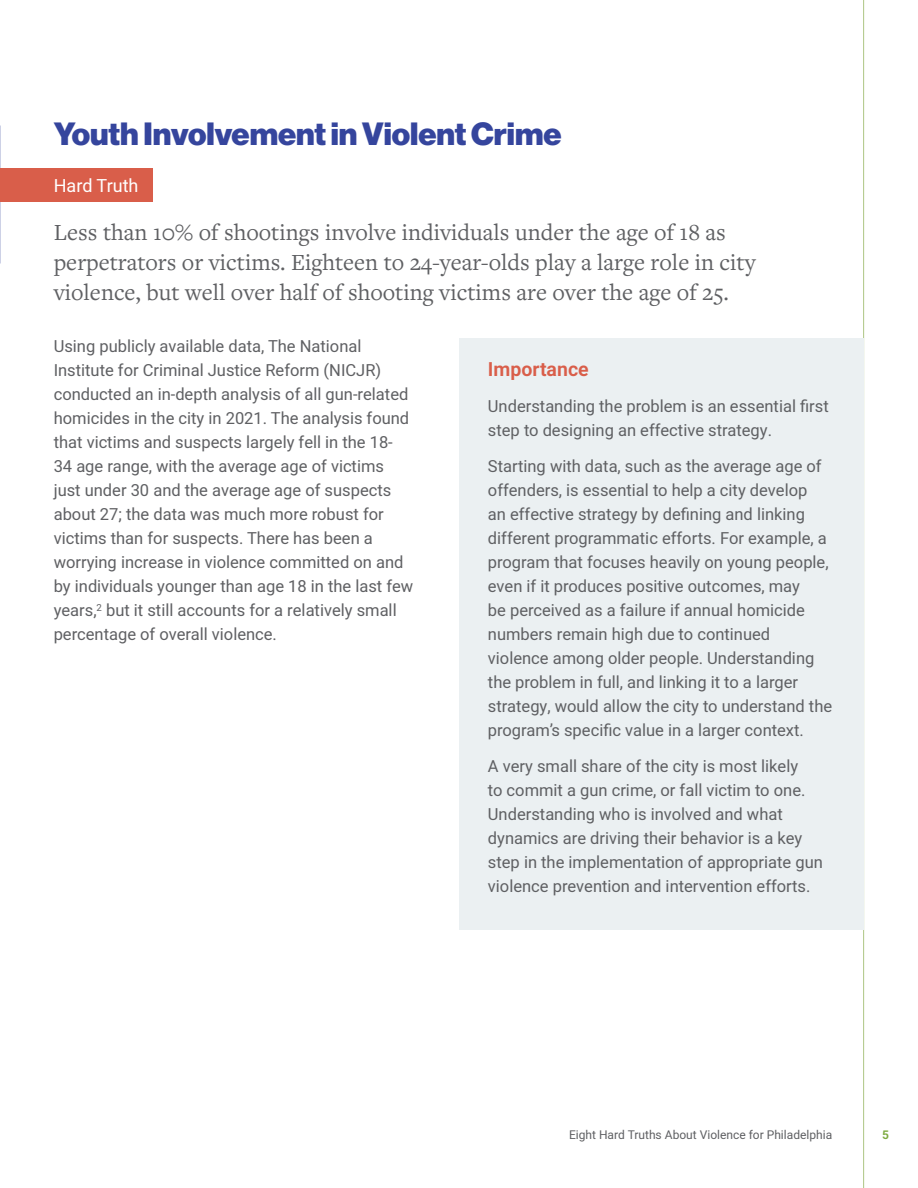
<style>
.page{position:relative;width:918px;height:1188px;background:#fff}
.page>*{position:absolute;margin:0;border:0;box-sizing:border-box;transform-origin:0 0}
.t1{font:31.5px "N Haas Grotesk DS Pro 95 Blk";color:#35459d}
.t2{font:24px/30px "Freight Text Pro";color:#5f6063}
.t3{font:600 19.5px "Heebo";color:#d95e4a}
.t4{font:18px "Heebo";color:#fff}
.t5{font:16.5px/24px "Heebo";color:#5f6063}
.t6{font:12px "Heebo";color:#5f6063}
.t7{font:600 12px "Heebo";color:#7daa40}
</style>
<div class="page">
<hr style="left:863px;top:0;width:1px;height:1188px;background:#aec583">
<div style="left:459px;top:338px;width:405px;height:592px;background:#ebf0f2"></div>
<div style="left:0;top:169px;width:153px;height:33px;background:#d95e4a"></div>
<p class="t1" style="left:54px;top:115px;width:509px">Youth Involvement in Violent Crime</p>
<p class="t4" style="left:54px;top:173px;width:86px">Hard Truth</p>
<p class="t2" style="left:54px;top:216px;width:704px">Less than 10% of shootings involve individuals under the age of 18 as perpetrators or victims. Eighteen to 24-year-olds play a large role in city violence, but well over half of shooting victims are over the age of 25.</p>
<p class="t5" style="left:54px;top:334px;width:361px">Using publicly available data, The National Institute for Criminal Justice Reform (NICJR) conducted an in-depth analysis of all gun-related homicides in the city in 2021. The analysis found that victims and suspects largely fell in the 18- 34 age range, with the average age of victims just under 30 and the average age of suspects about 27; the data was much more robust for victims than for suspects. There has been a worrying increase in violence committed on and by individuals younger than age 18 in the last few years,<sup>2</sup> but it still accounts for a relatively small percentage of overall violence.</p>
<p class="t3" style="left:488px;top:356px;width:102px">Importance</p>
<p class="t5" style="left:488px;top:394px;width:342px">Understanding the problem is an essential first step to designing an effective strategy.</p>
<p class="t5" style="left:488px;top:454px;width:346px">Starting with data, such as the average age of offenders, is essential to help a city develop<br>an effective strategy by defining and linking different programmatic efforts. For example, a program that focuses heavily on young people, even if it produces positive outcomes, may<br>be perceived as a failure if annual homicide numbers remain high due to continued violence among older people. Understanding the problem in full, and linking it to a larger strategy, would allow the city to understand the program’s specific value in a larger context.</p>
<p class="t5" style="left:488px;top:754px;width:336px">A very small share of the city is most likely<br>to commit a gun crime, or fall victim to one.<br>Understanding who is involved and what dynamics are driving their behavior is a key step in the implementation of appropriate gun violence prevention and intervention efforts.</p>
<p class="t6" style="left:569px;top:1126px;width:265px">Eight Hard Truths About Violence for Philadelphia</p>
<p class="t7" style="left:882px;top:1126px;width:8px">5</p>
</div>
